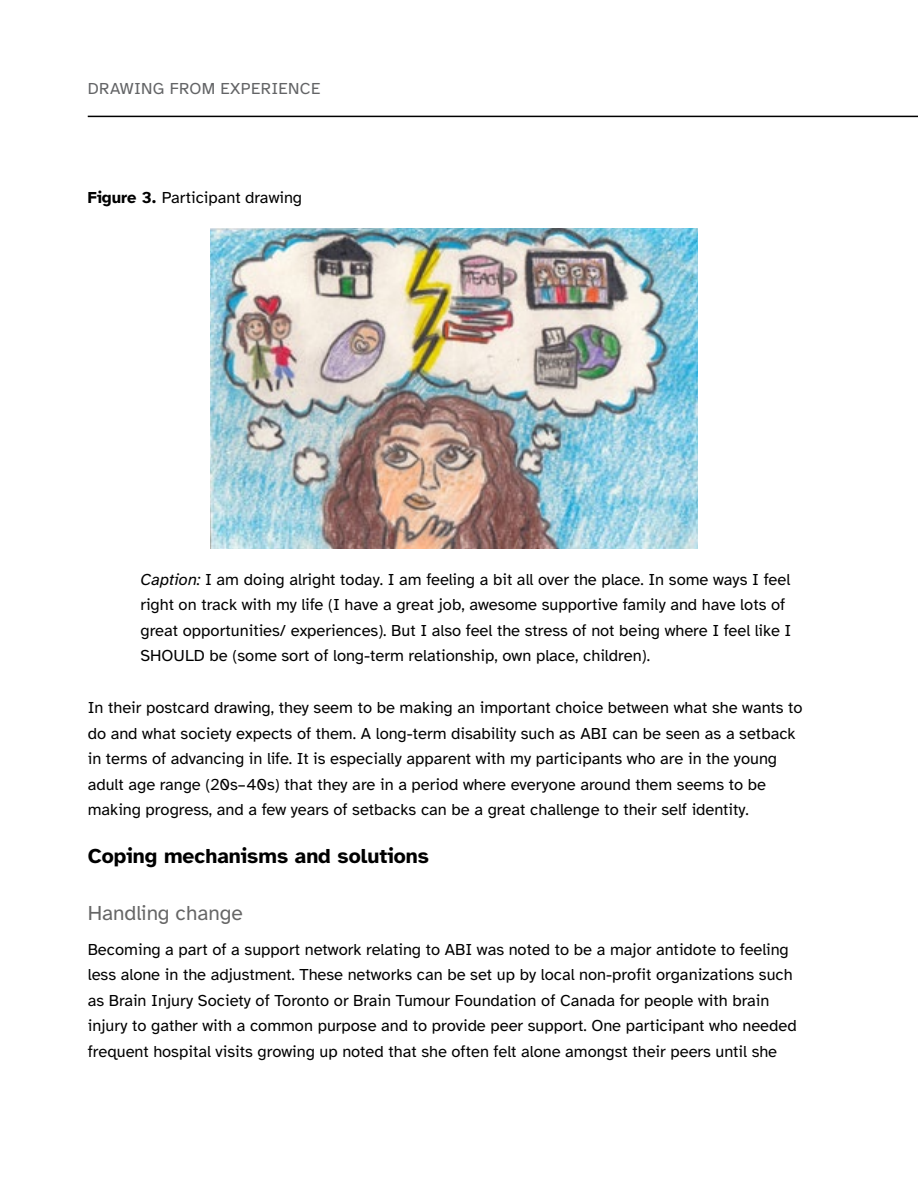
<style>
.page{position:relative;width:918px;height:1188px;background:#fff}
.page>*{position:absolute;margin:0;border:0;box-sizing:border-box;transform-origin:0 0}
.Heading_2{font:700 21px "Atkinson Hyperlegible";color:#000}
.Heading_2-2{font:21px "Atkinson Hyperlegible";color:#666}
.Heading_4{font:16.5px/25.5px "Atkinson Hyperlegible";color:#000}
.t1{font:16.5px "Atkinson Hyperlegible";letter-spacing:.02em;color:#636466}
.s1{font-weight:700}
.s2{font-style:italic}
</style>
<div class="page">
<hr style="left:88px;top:116px;width:830px;height:1px;background:#000">
<img style="left:211px;top:229px;width:486px;height:319px">
<p class="t1" style="left:88px;top:80px;width:234px">DRAWING FROM EXPERIENCE</p>
<p class="Heading_4" style="left:88px;top:185px;width:216px"><span class="s1">Figure 3.</span> Participant drawing</p>
<p class="Heading_4" style="left:140px;top:567px;width:652px"><span class="s2">Caption:</span> I am doing alright today. I am feeling a bit all over the place. In some ways I feel right on track with my life (I have a great job, awesome supportive family and have lots of great opportunities/ experiences). But I also feel the stress of not being where I feel like I SHOULD be (some sort of long-term relationship, own place, children).</p>
<p class="Heading_4" style="left:88px;top:695px;width:716px">In their postcard drawing, they seem to be making an important choice between what she wants to do and what society expects of them. A long-term disability such as ABI can be seen as a setback in terms of advancing in life. It is especially apparent with my participants who are in the young adult age range (20s–40s) that they are in a period where everyone around them seems to be making progress, and a few years of setbacks can be a great challenge to their self identity.</p>
<p class="Heading_2" style="left:88px;top:844px;width:343px">Coping mechanisms and solutions</p>
<p class="Heading_2-2" style="left:88px;top:902px;width:157px">Handling change</p>
<p class="Heading_4" style="left:88px;top:937px;width:710px">Becoming a part of a support network relating to ABI was noted to be a major antidote to feeling less alone in the adjustment. These networks can be set up by local non-profit organizations such as Brain Injury Society of Toronto or Brain Tumour Foundation of Canada for people with brain injury to gather with a common purpose and to provide peer support. One participant who needed frequent hospital visits growing up noted that she often felt alone amongst their peers until she</p>
</div>
